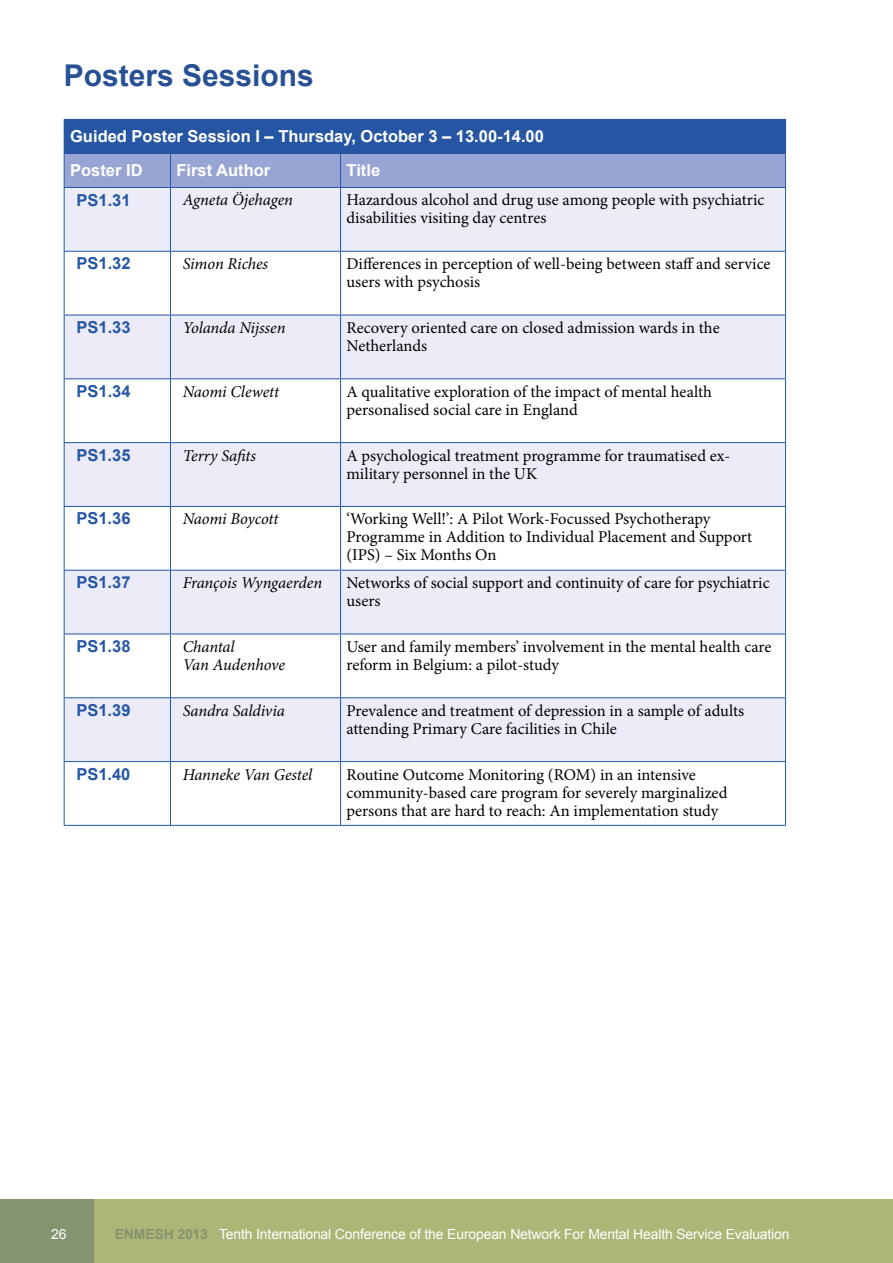
<style>
.page{position:relative;width:893px;height:1263px;background:#fff}
.page>*{position:absolute;margin:0;border:0;box-sizing:border-box;transform-origin:0 0}
.t1{font:700 30px "Arial";color:#275095}
.t2{font:16.5px/18px "Minion Pro";color:#000}
.t3{font:italic 16.5px/18px "Minion Pro";letter-spacing:-.005em;color:#000}
.t4{font:700 16.5px/34px "Arial";color:#fff}
.t5{font:700 16.5px "Arial";color:#2656a3}
.t6{font:13.95px "Arial";letter-spacing:-.01em;color:#fff}
.s1{font-weight:700;color:#859470}
</style>
<div class="page">
<div style="left:0;top:1199px;width:893px;height:64px;background:#adb676"></div>
<div style="left:0;top:1199px;width:94px;height:64px;background:#859470"></div>
<div style="left:64px;top:119px;width:721px;height:34px;background:#2656a3"></div>
<div style="left:65px;top:154px;width:720px;height:33px;background:#98a4d3"></div>
<svg style="left:65px;top:188px;width:720px;height:573px;fill:#ebecf8"></svg>
<hr style="left:341px;top:119px;width:445px;height:1px;background:#2656a3">
<hr style="left:785px;top:120px;width:1px;height:33px;background:#2656a3">
<hr style="left:64px;top:154px;width:1px;height:33px;background:#2656a3">
<hr style="left:64px;top:153px;width:106px;height:1px;background:#2656a3">
<hr style="left:170px;top:153px;width:171px;height:1px;background:#2656a3">
<hr style="left:341px;top:153px;width:445px;height:1px;background:#2656a3">
<hr style="left:64px;top:187px;width:106px;height:1px;background:#2656a3">
<hr style="left:170px;top:187px;width:171px;height:1px;background:#2656a3">
<hr style="left:341px;top:187px;width:445px;height:1px;background:#2656a3">
<hr style="left:785px;top:154px;width:1px;height:33px;background:#2656a3">
<hr style="left:170px;top:154px;width:1px;height:33px;background:#2656a3">
<hr style="left:340px;top:154px;width:1px;height:33px;background:#2656a3">
<hr style="left:340px;top:188px;width:1px;height:63px;background:#2656a3">
<hr style="left:340px;top:252px;width:1px;height:63px;background:#2656a3">
<hr style="left:340px;top:315px;width:1px;height:63px;background:#2656a3">
<hr style="left:340px;top:379px;width:1px;height:63px;background:#2656a3">
<hr style="left:340px;top:443px;width:1px;height:63px;background:#2656a3">
<hr style="left:340px;top:507px;width:1px;height:63px;background:#2656a3">
<hr style="left:340px;top:571px;width:1px;height:63px;background:#2656a3">
<hr style="left:340px;top:634px;width:1px;height:63px;background:#2656a3">
<hr style="left:340px;top:698px;width:1px;height:63px;background:#2656a3">
<hr style="left:340px;top:762px;width:1px;height:63px;background:#2656a3">
<hr style="left:170px;top:188px;width:1px;height:63px;background:#2656a3">
<hr style="left:170px;top:252px;width:1px;height:63px;background:#2656a3">
<hr style="left:170px;top:315px;width:1px;height:63px;background:#2656a3">
<hr style="left:170px;top:379px;width:1px;height:63px;background:#2656a3">
<hr style="left:170px;top:443px;width:1px;height:63px;background:#2656a3">
<hr style="left:170px;top:507px;width:1px;height:63px;background:#2656a3">
<hr style="left:170px;top:571px;width:1px;height:63px;background:#2656a3">
<hr style="left:170px;top:634px;width:1px;height:63px;background:#2656a3">
<hr style="left:170px;top:698px;width:1px;height:63px;background:#2656a3">
<hr style="left:170px;top:762px;width:1px;height:63px;background:#2656a3">
<hr style="left:64px;top:188px;width:1px;height:63px;background:#2656a3">
<hr style="left:64px;top:252px;width:1px;height:63px;background:#2656a3">
<hr style="left:64px;top:315px;width:1px;height:63px;background:#2656a3">
<hr style="left:64px;top:379px;width:1px;height:63px;background:#2656a3">
<hr style="left:64px;top:443px;width:1px;height:63px;background:#2656a3">
<hr style="left:64px;top:507px;width:1px;height:63px;background:#2656a3">
<hr style="left:64px;top:571px;width:1px;height:63px;background:#2656a3">
<hr style="left:64px;top:634px;width:1px;height:63px;background:#2656a3">
<hr style="left:64px;top:698px;width:1px;height:63px;background:#2656a3">
<hr style="left:64px;top:762px;width:1px;height:63px;background:#2656a3">
<hr style="left:64px;top:251px;width:106px;height:1px;background:#2656a3">
<hr style="left:170px;top:251px;width:171px;height:1px;background:#2656a3">
<hr style="left:341px;top:251px;width:445px;height:1px;background:#2656a3">
<hr style="left:64px;top:315px;width:106px;height:1px;background:#2656a3">
<hr style="left:170px;top:315px;width:171px;height:1px;background:#2656a3">
<hr style="left:341px;top:315px;width:445px;height:1px;background:#2656a3">
<hr style="left:64px;top:378px;width:106px;height:1px;background:#2656a3">
<hr style="left:170px;top:378px;width:171px;height:1px;background:#2656a3">
<hr style="left:341px;top:378px;width:445px;height:1px;background:#2656a3">
<hr style="left:64px;top:442px;width:106px;height:1px;background:#2656a3">
<hr style="left:170px;top:442px;width:171px;height:1px;background:#2656a3">
<hr style="left:341px;top:442px;width:445px;height:1px;background:#2656a3">
<hr style="left:64px;top:506px;width:106px;height:1px;background:#2656a3">
<hr style="left:170px;top:506px;width:171px;height:1px;background:#2656a3">
<hr style="left:341px;top:506px;width:445px;height:1px;background:#2656a3">
<hr style="left:64px;top:570px;width:106px;height:1px;background:#2656a3">
<hr style="left:170px;top:570px;width:171px;height:1px;background:#2656a3">
<hr style="left:341px;top:570px;width:445px;height:1px;background:#2656a3">
<hr style="left:64px;top:634px;width:106px;height:1px;background:#2656a3">
<hr style="left:170px;top:634px;width:171px;height:1px;background:#2656a3">
<hr style="left:341px;top:634px;width:445px;height:1px;background:#2656a3">
<hr style="left:64px;top:697px;width:106px;height:1px;background:#2656a3">
<hr style="left:170px;top:697px;width:171px;height:1px;background:#2656a3">
<hr style="left:341px;top:697px;width:445px;height:1px;background:#2656a3">
<hr style="left:64px;top:761px;width:106px;height:1px;background:#2656a3">
<hr style="left:170px;top:761px;width:171px;height:1px;background:#2656a3">
<hr style="left:341px;top:761px;width:445px;height:1px;background:#2656a3">
<hr style="left:64px;top:825px;width:106px;height:1px;background:#2656a3">
<hr style="left:170px;top:825px;width:171px;height:1px;background:#2656a3">
<hr style="left:341px;top:825px;width:445px;height:1px;background:#2656a3">
<hr style="left:785px;top:188px;width:1px;height:63px;background:#2656a3">
<hr style="left:785px;top:252px;width:1px;height:63px;background:#2656a3">
<hr style="left:785px;top:315px;width:1px;height:63px;background:#2656a3">
<hr style="left:785px;top:379px;width:1px;height:63px;background:#2656a3">
<hr style="left:785px;top:443px;width:1px;height:63px;background:#2656a3">
<hr style="left:785px;top:507px;width:1px;height:63px;background:#2656a3">
<hr style="left:785px;top:571px;width:1px;height:63px;background:#2656a3">
<hr style="left:785px;top:634px;width:1px;height:63px;background:#2656a3">
<hr style="left:785px;top:698px;width:1px;height:63px;background:#2656a3">
<hr style="left:785px;top:762px;width:1px;height:63px;background:#2656a3">
<h1 class="t1" style="left:64px;top:55px;width:252px">Posters Sessions</h1>
<p class="t4" style="left:70px;top:120px;width:475px">Guided Poster Session I – Thursday, October 3 – 13.00-14.00<br>Poster ID</p>
<p class="t4" style="left:176px;top:154px;width:95px">First Author</p>
<p class="t4" style="left:347px;top:154px;width:35px">Title</p>
<p class="t5" style="left:77px;top:189px;width:56px">PS1.31</p>
<p class="t3" style="left:183px;top:191px;width:112px">Agneta Öjehagen</p>
<p class="t2" style="left:347px;top:191px;width:419px">Hazardous alcohol and drug use among people with psychiatric disabilities visiting day centres</p>
<p class="t5" style="left:77px;top:253px;width:56px">PS1.32</p>
<p class="t3" style="left:183px;top:255px;width:87px">Simon Riches</p>
<p class="t2" style="left:346px;top:255px;width:426px">Differences in perception of well-being between staff and service users with psychosis</p>
<p class="t5" style="left:76px;top:316px;width:56px">PS1.33</p>
<p class="t3" style="left:183px;top:319px;width:104px">Yolanda Nijssen</p>
<p class="t2" style="left:346px;top:319px;width:375px">Recovery oriented care on closed admission wards in the<br>Netherlands</p>
<p class="t5" style="left:76px;top:380px;width:56px">PS1.34</p>
<p class="t3" style="left:183px;top:383px;width:98px">Naomi Clewett</p>
<p class="t2" style="left:346px;top:383px;width:367px">A qualitative exploration of the impact of mental health personalised social care in England</p>
<p class="t5" style="left:76px;top:444px;width:56px">PS1.35</p>
<p class="t3" style="left:183px;top:446px;width:75px">Terry Safits</p>
<p class="t2" style="left:346px;top:446px;width:385px">A psychological treatment programme for traumatised ex&shy;military personnel in the UK</p>
<p class="t5" style="left:76px;top:508px;width:56px">PS1.36</p>
<p class="t3" style="left:183px;top:510px;width:97px">Naomi Boycott</p>
<p class="t2" style="left:346px;top:510px;width:407px">‘Working Well!’: A Pilot Work-Focussed Psychotherapy<br>Programme in Addition to Individual Placement and Support (IPS) – Six Months On</p>
<p class="t5" style="left:76px;top:572px;width:56px">PS1.37</p>
<p class="t3" style="left:183px;top:574px;width:141px">François Wyngaerden</p>
<p class="t2" style="left:346px;top:574px;width:425px">Networks of social support and continuity of care for psychiatric users</p>
<p class="t5" style="left:76px;top:635px;width:56px">PS1.38</p>
<p class="t3" style="left:183px;top:638px;width:104px">Chantal<br>Van Audenhove</p>
<p class="t2" style="left:346px;top:638px;width:427px">User and family members’ involvement in the mental health care reform in Belgium: a pilot-study</p>
<p class="t5" style="left:76px;top:699px;width:56px">PS1.39</p>
<p class="t3" style="left:183px;top:701px;width:104px">Sandra Saldivia</p>
<p class="t2" style="left:346px;top:702px;width:399px">Prevalence and treatment of depression in a sample of adults attending Primary Care facilities in Chile</p>
<p class="t5" style="left:76px;top:763px;width:56px">PS1.40</p>
<p class="t3" style="left:183px;top:765px;width:131px">Hanneke Van Gestel</p>
<p class="t2" style="left:346px;top:765px;width:382px">Routine Outcome Monitoring (ROM) in an intensive community-based care program for severely marginalized persons that are hard to reach: An implementation study</p>
<p class="t6" style="left:51px;top:1225px;width:17px">26</p>
<p class="t6" style="left:115px;top:1225px;width:676px"><span class="s1">ENMESH 2013</span> Tenth International Conference of the European Network For Mental Health Service Evaluation</p>
</div>
